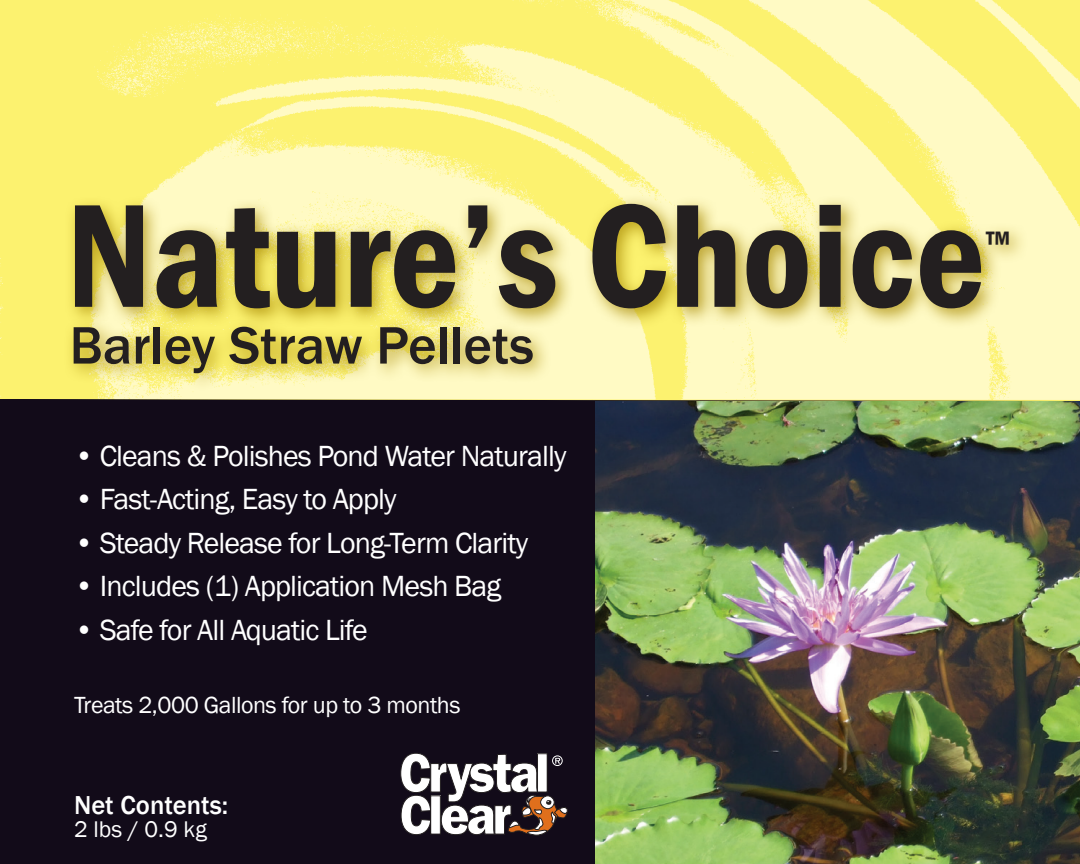
<style>
.page{position:relative;width:1080px;height:864px;background:#120b19}
.page>*{position:absolute;margin:0;border:0;box-sizing:border-box;transform-origin:0 0}
.t1{font:600 condensed 152.1px "Franklin Gothic";color:#231f20}
.t2{font:500 54.6px "Franklin Gothic";color:#231f20}
.t3{font:600 condensed 35.1px "Franklin Gothic";color:#231f20}
.t4{font:30px "Franklin Gothic";letter-spacing:-.03em;color:#fff}
.t5{font:500 26.7px "Franklin Gothic";color:#fff}
.t6{font:24px "Franklin Gothic";letter-spacing:-.02em;color:#fff}
.t7{font:23.4px "Franklin Gothic";color:#fff}
</style>
<div class="page">
<img style="left:0;top:0;width:1080px;height:400px">
<svg style="left:400px;top:753px;width:168px;height:83px"></svg>
<img style="left:596px;top:401px;width:484px;height:463px">
<div style="left:65px;top:193px;width:963px;height:136px;background:#a88a02;opacity:.75"></div>
<div style="left:63px;top:317px;width:490px;height:75px;background:#a88a02;opacity:.75"></div>
<h1 class="t1" style="left:66px;top:154px;width:921px">Nature’s Choice</h1>
<p class="t3" style="left:986px;top:219px;width:27px">™</p>
<h2 class="t2" style="left:70px;top:312px;width:466px">Barley Straw Pellets</h2>
<p class="t4" style="left:74px;top:437px;width:494px">• Cleans &amp; Polishes Pond Water Naturally</p>
<p class="t4" style="left:74px;top:481px;width:324px">• Fast-Acting, Easy to Apply</p>
<p class="t4" style="left:74px;top:524px;width:456px">• Steady Release for Long-Term Clarity</p>
<p class="t4" style="left:74px;top:568px;width:429px">• Includes (1) Application Mesh Bag</p>
<p class="t4" style="left:74px;top:611px;width:295px">• Safe for All Aquatic Life</p>
<p class="t6" style="left:74px;top:690px;width:388px">Treats 2,000 Gallons for up to 3 months</p>
<p class="t5" style="left:74px;top:788px;width:156px">Net Contents:</p>
<p class="t7" style="left:74px;top:815px;width:134px">2 lbs / 0.9 kg</p>
</div>
